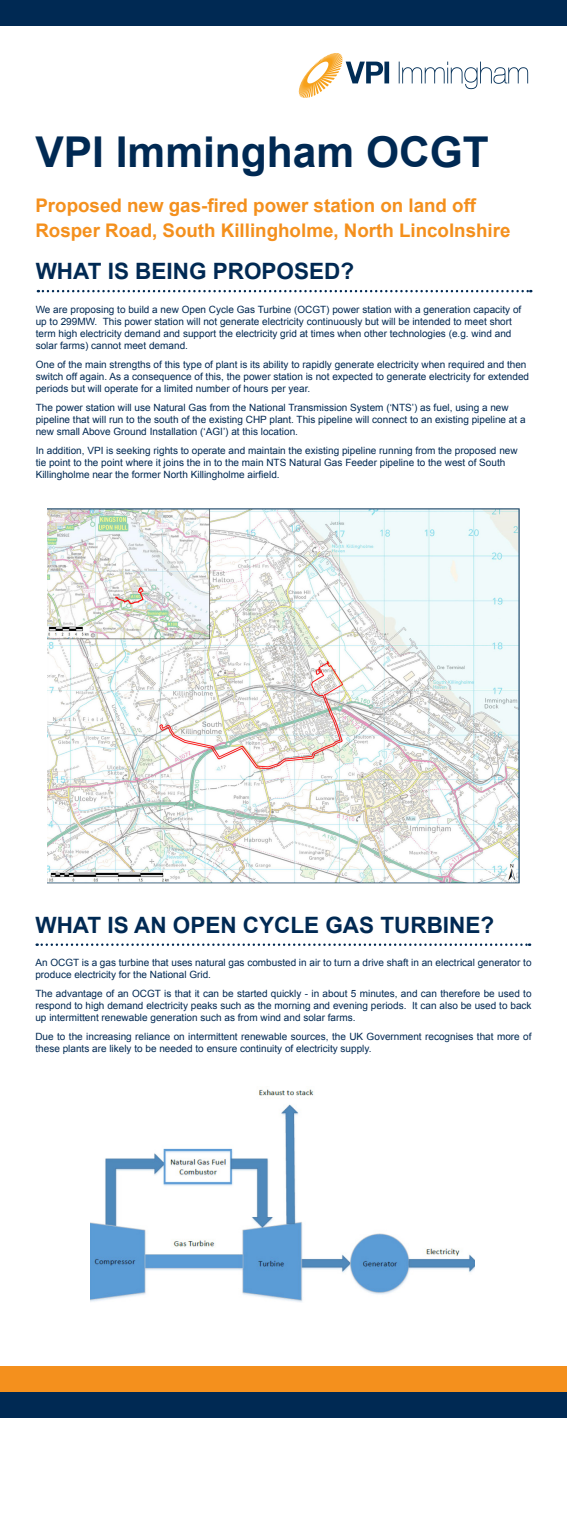
<style>
.page{position:relative;width:567px;height:1524px;background:#fff}
.page>*{position:absolute;margin:0;border:0;box-sizing:border-box;transform-origin:0 0}
.t1{font:700 42.5px "Arial";color:#002953}
.t2{font:700 22.5px "Arial";color:#002953}
.t3{font:700 18.75px/25px "Arial";color:#f4901d}
.t4{font:10px/12px "Arial";color:#002953}
</style>
<div class="page">
<svg style="left:38px;top:290px;width:493px;height:2px"></svg>
<img style="left:298px;top:53px;width:231px;height:45px">
<div style="left:0;top:1392px;width:567px;height:25px;background:#002953"></div>
<div style="left:0;top:1366px;width:567px;height:26px;background:#f4901d"></div>
<div style="left:1px;top:0;width:566px;height:26px;background:#002953"></div>
<img style="left:47px;top:509px;width:472px;height:375px">
<svg style="left:37px;top:943px;width:493px;height:3px"></svg>
<img style="left:91px;top:1089px;width:384px;height:213px">
<p class="t1" style="left:35px;top:124px;width:455px">VPI Immingham OCGT</p>
<p class="t3" style="left:35px;top:194px;width:477px">Proposed new gas-fired power station on land off<br>Rosper Road, South Killingholme, North Lincolnshire</p>
<p class="t2" style="left:36px;top:256px;width:320px">WHAT IS BEING PROPOSED?</p>
<p class="t4" style="left:36px;top:303px;width:487px">We are proposing to build a new Open Cycle Gas Turbine (OCGT) power station with a generation capacity of up to 299MW. This power station will not generate electricity continuously but will be intended to meet short term high electricity demand and support the electricity grid at times when other technologies (e.g. wind and solar farms) cannot meet demand.</p>
<p class="t4" style="left:36px;top:358px;width:495px">One of the main strengths of this type of plant is its ability to rapidly generate electricity when required and then switch off again. As a consequence of this, the power station is not expected to generate electricity for extended periods but will operate for a limited number of hours per year.</p>
<p class="t4" style="left:36px;top:401px;width:491px">The power station will use Natural Gas from the National Transmission System (‘NTS’) as fuel, using a new pipeline that will run to the south of the existing CHP plant. This pipeline will connect to an existing pipeline at a new small Above Ground Installation (‘AGI’) at this location.</p>
<p class="t4" style="left:36px;top:444px;width:483px">In addition, VPI is seeking rights to operate and maintain the existing pipeline running from the proposed new tie point to the point where it joins the in to the main NTS Natural Gas Feeder pipeline to the west of South<br>Killingholme near the former North Killingholme airfield.</p>
<p class="t2" style="left:35px;top:909px;width:460px">WHAT IS AN OPEN CYCLE GAS TURBINE?</p>
<p class="t4" style="left:35px;top:956px;width:498px">An OCGT is a gas turbine that uses natural gas combusted in air to turn a drive shaft in an electrical generator to produce electricity for the National Grid.</p>
<p class="t4" style="left:35px;top:987px;width:498px;text-align:justify">The advantage of an OCGT is that it can be started quickly - in about 5 minutes, and can therefore be used to respond to high demand electricity peaks such as the morning and evening periods. It can also be used to back up intermittent renewable generation such as from wind and solar farms.</p>
<p class="t4" style="left:35px;top:1030px;width:498px">Due to the increasing reliance on intermittent renewable sources, the UK Government recognises that more of these plants are likely to be needed to ensure continuity of electricity supply.</p>
</div>
